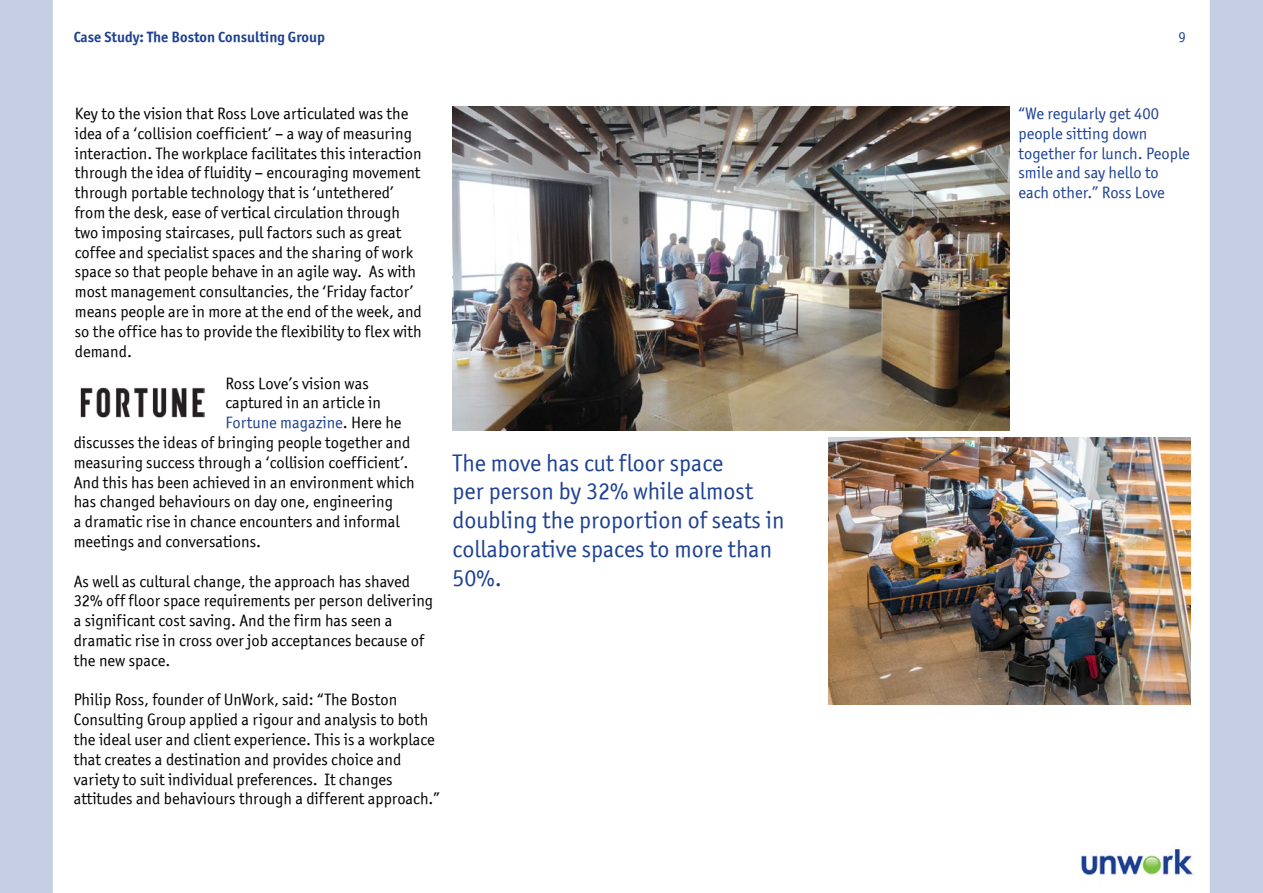
<style>
.page{position:relative;width:1263px;height:893px;background:#c5cee3}
.page>*{position:absolute;margin:0;border:0;box-sizing:border-box;transform-origin:0 0}
.t1{font:24px/28.8px "Officina Sans ITCTT Book";color:#1e4192}
.t2{font:16.5px/19.8px "Officina Sans ITCTT Book";color:#000}
.t3{font:16.5px/19.8px "Officina Sans ITCTT Book";color:#1e4192}
.t4{font:15px "Officina Sans ITCTT Bold";color:#1e4192}
.t5{font:15px "Officina Sans ITCTT Book";color:#1e4192}
.s1{color:#000}
</style>
<div class="page">
<div style="left:53px;top:0;width:1157px;height:893px;background:#fff"></div>
<img style="left:1067px;top:839px;width:139px;height:47px">
<img style="left:81px;top:388px;width:124px;height:29px">
<img style="left:453px;top:106px;width:556px;height:324px">
<img style="left:828px;top:438px;width:363px;height:266px">
<p class="t4" style="left:74px;top:27px;width:253px">Case Study: The Boston Consulting Group</p>
<p class="t5" style="left:1178px;top:28px;width:9px">9</p>
<p class="t2" style="left:75px;top:103px;width:349px">Key to the vision that Ross Love articulated was the idea of a ‘collision coefficient’ – a way of measuring interaction. The workplace facilitates this interaction through the idea of fluidity – encouraging movement through portable technology that is ‘untethered’ from the desk, ease of vertical circulation through two imposing staircases, pull factors such as great coffee and specialist spaces and the sharing of work space so that people behave in an agile way. As with most management consultancies, the ‘Friday factor’ means people are in more at the end of the week, and so the office has to provide the flexibility to flex with demand.</p>
<p class="t2" style="left:225px;top:373px;width:145px">Ross Love’s vision was</p>
<p class="t2" style="left:225px;top:393px;width:157px">captured in an article in</p>
<p class="t3" style="left:225px;top:413px;width:178px">Fortune magazine<span class="s1">. Here he</span></p>
<p class="t2" style="left:74px;top:432px;width:338px">discusses the ideas of bringing people together and</p>
<p class="t2" style="left:74px;top:452px;width:336px">measuring success through a ‘collision coefficient’.</p>
<p class="t2" style="left:74px;top:472px;width:342px">And this has been achieved in an environment which</p>
<p class="t2" style="left:74px;top:492px;width:321px">has changed behaviours on day one, engineering</p>
<p class="t2" style="left:74px;top:512px;width:327px">a dramatic rise in chance encounters and informal</p>
<p class="t2" style="left:74px;top:531px;width:189px">meetings and conversations.</p>
<p class="t2" style="left:74px;top:571px;width:361px">As well as cultural change, the approach has shaved 32% off floor space requirements per person delivering a significant cost saving. And the firm has seen a dramatic rise in cross over job acceptances because of the new space.</p>
<p class="t2" style="left:74px;top:690px;width:368px">Philip Ross, founder of UnWork, said: “The Boston Consulting Group applied a rigour and analysis to both the ideal user and client experience. This is a workplace that creates a destination and provides choice and variety to suit individual preferences. It changes attitudes and behaviours through a different approach.”</p>
<h1 class="t1" style="left:453px;top:448px;width:333px">The move has cut floor space<br>per person by 32% while almost doubling the proportion of seats in collaborative spaces to more than<br>50%.</h1>
<p class="t3" style="left:1018px;top:103px;width:173px">“We regularly get 400 people sitting down together for lunch. People smile and say hello to each other.” Ross Love</p>
</div>
